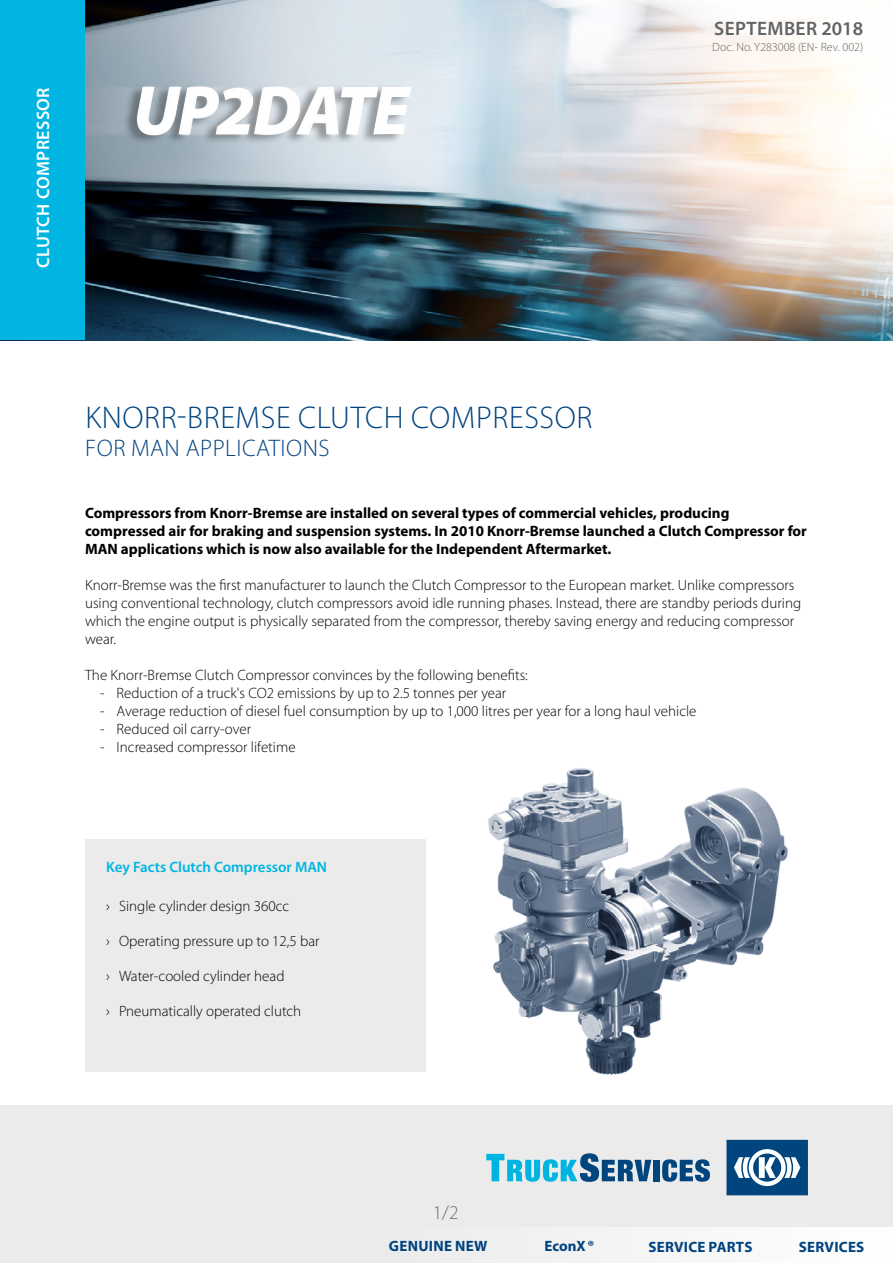
<style>
.page{position:relative;width:893px;height:1263px;background:#fff}
.page>*{position:absolute;margin:0;border:0;box-sizing:border-box;transform-origin:0 0}
.HEADLINE{font:300 31.5px "Myriad Pro";letter-spacing:.02em;color:#004380}
.HEADLINE-2{font:300 24px "Myriad Pro";letter-spacing:.02em;color:#004380}
.t1{font:600 19.5px "Myriad Pro";letter-spacing:.02em;color:#646363}
.Page_Number{font:300 19.5px "Myriad Pro";color:#706f6f}
.t2{font:600 18px "Myriad Pro";letter-spacing:.02em;color:#fff}
.BODY_Text{font:300 15px/18px "Myriad Pro";color:#000}
.BODY_Text-2{font:700 15px/18px "Myriad Pro";color:#000}
.t3{font:700 15px "Myriad Pro";letter-spacing:.015em;color:#004380}
.Light_Blue_Text{font:600 15px "Myriad Pro";color:#00b5e2}
.t4{font:300 12px "Myriad Pro";color:#646363}
</style>
<div class="page">
<div style="left:0;top:1106px;width:893px;height:157px;background:#ebebeb"></div>
<img style="left:85px;top:0;width:808px;height:340px">
<svg style="left:726px;top:1140px;width:82px;height:56px"></svg>
<svg style="left:486px;top:1153px;width:165px;height:29px"></svg>
<div style="left:654px;top:1160px;width:6px;height:21px;background:#00457e"></div>
<svg style="left:662px;top:1159px;width:48px;height:23px"></svg>
<div style="left:368px;top:1227px;width:525px;height:35px;background:#f5f5f5"></div>
<img style="left:85px;top:70px;width:327px;height:82px">
<div style="left:0;top:0;width:85px;height:340px;background:#00b5e2"></div>
<img style="left:488px;top:768px;width:301px;height:308px">
<div style="left:85px;top:839px;width:340px;height:232px;background:#ebebeb"></div>
<p class="t2" style="left:32px;top:268px;width:182px;rotate:-90deg">CLUTCH COMPRESSOR</p>
<h3 class="t1" style="left:714px;top:16px;width:150px">SEPTEMBER 2018</h3>
<p class="t4" style="left:712px;top:40px;width:152px">Doc. No. Y283008 (EN- Rev. 002)</p>
<p class="HEADLINE" style="left:85px;top:398px;width:509px">KNORR-BREMSE CLUTCH COMPRESSOR</p>
<p class="HEADLINE-2" style="left:85px;top:434px;width:246px">FOR MAN APPLICATIONS</p>
<p class="BODY_Text-2" style="left:85px;top:503px;width:723px">Compressors from Knorr-Bremse are installed on several types of commercial vehicles, producing compressed air for braking and suspension systems. In 2010 Knorr-Bremse launched a Clutch Compressor for<br>MAN applications which is now also available for the Independent Aftermarket.</p>
<p class="BODY_Text" style="left:85px;top:575px;width:718px">Knorr-Bremse was the first manufacturer to launch the Clutch Compressor to the European market. Unlike compressors using conventional technology, clutch compressors avoid idle running phases. Instead, there are standby periods during which the engine output is physically separated from the compressor, thereby saving energy and reducing compressor wear.</p>
<p class="BODY_Text" style="left:85px;top:665px;width:444px">The Knorr-Bremse Clutch Compressor convinces by the following benefits:</p>
<p class="BODY_Text" style="left:100px;top:683px;width:408px">- Reduction of a truck's CO2 emissions by up to 2.5 tonnes per year</p>
<p class="BODY_Text" style="left:100px;top:701px;width:598px">- Average reduction of diesel fuel consumption by up to 1,000 litres per year for a long haul vehicle</p>
<p class="BODY_Text" style="left:100px;top:719px;width:153px">- Reduced oil carry-over</p>
<p class="BODY_Text" style="left:100px;top:737px;width:197px">- Increased compressor lifetime</p>
<p class="Light_Blue_Text" style="left:106px;top:857px;width:222px">Key Facts Clutch Compressor MAN</p>
<p class="BODY_Text" style="left:106px;top:897px;width:184px">› Single cylinder design 360cc</p>
<p class="BODY_Text" style="left:106px;top:932px;width:215px">› Operating pressure up to 12,5 bar</p>
<p class="BODY_Text" style="left:106px;top:967px;width:180px">› Water-cooled cylinder head</p>
<p class="BODY_Text" style="left:106px;top:1002px;width:197px">› Pneumatically operated clutch</p>
<p class="Page_Number" style="left:433px;top:1200px;width:27px">1/2</p>
<p class="t3" style="left:389px;top:1236px;width:100px">GENUINE NEW</p>
<p class="t3" style="left:544px;top:1236px;width:51px">EconX®</p>
<p class="t3" style="left:648px;top:1237px;width:106px">SERVICE PARTS</p>
<p class="t3" style="left:799px;top:1237px;width:67px">SERVICES</p>
</div>
